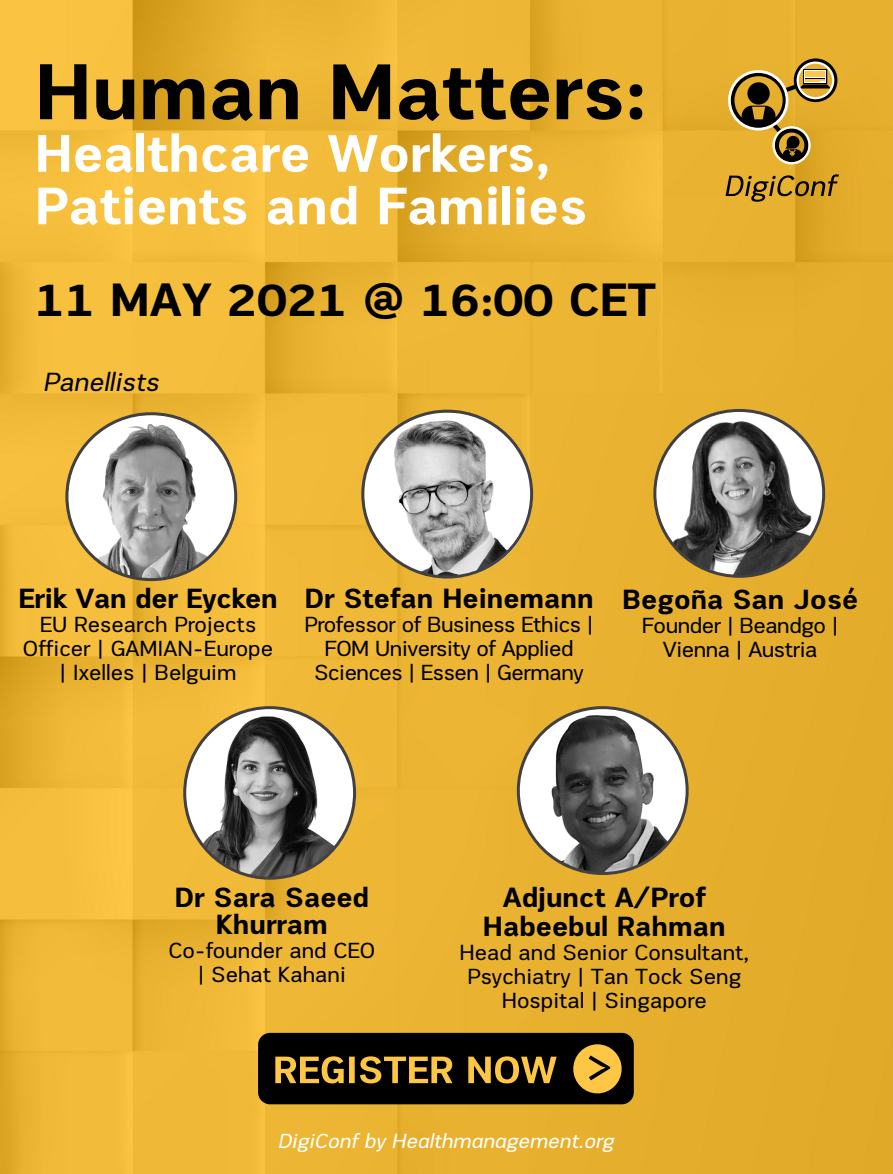
<style>
.page{position:relative;width:893px;height:1174px;background:#fff}
.page>*{position:absolute;margin:0;border:0;box-sizing:border-box;transform-origin:0 0}
.t1{font:700 81px "PRC Fidelity";color:#000}
.t2{font:700 54px/52.5px "PRC Fidelity";color:#fff}
.t3{font:700 48px "PRC Fidelity";color:#000}
.t4{font:700 28.5px/27px "PRC Fidelity";color:#000;text-align:center}
.t5{font:italic 27px "PRC Fidelity";color:#000}
.t6{font:22.5px/24px "PRC Fidelity";color:#000;text-align:center}
.t7{font:22.5px/24px "PRC Fidelity";letter-spacing:-.02em;color:#000;text-align:center}
.t8{font:italic 21px "PRC Fidelity";color:#fff}
</style>
<div class="page">
<img style="left:0;top:0;width:893px;height:1174px">
<svg style="left:730px;top:58px;width:107px;height:104px;background:#b0892e"></svg>
<div style="left:728px;top:70px;width:60px;height:61px;border:3px solid #fff;border-radius:50%"></div>
<div style="left:772px;top:126px;width:39px;height:38px;border:2px solid #fff;border-radius:50%"></div>
<div style="left:797px;top:61px;width:37px;height:38px;border:2px solid #fff;border-radius:50%"></div>
<img style="left:655px;top:414px;width:169px;height:162px">
<img style="left:185px;top:707px;width:170px;height:171px;border-radius:85px">
<img style="left:518px;top:707px;width:169px;height:166px">
<svg style="left:64px;top:411px;width:175px;height:171px"></svg>
<img style="left:364px;top:413px;width:167px;height:164px">
<div style="left:258px;top:1032px;width:376px;height:72px;background:#000;border-radius:12px"></div>
<div style="left:573px;top:1044px;width:49px;height:49px;background:#fdc745;border-radius:50%"></div>
<svg style="left:589px;top:1055px;width:21px;height:25px"></svg>
<svg style="left:275px;top:1056px;width:282px;height:27px"></svg>
<svg style="left:725px;top:174px;width:114px;height:28px;background:#ae8420"></svg>
<h1 class="t1" style="left:35px;top:44px;width:614px">Human Matters:</h1>
<h2 class="t2" style="left:35px;top:126px;width:554px">Healthcare Workers,<br>Patients and Families</h2>
<h3 class="t3" style="left:35px;top:272px;width:623px">11 MAY 2021 @ 16:00 CET</h3>
<p class="t5" style="left:43px;top:367px;width:123px">Panellists</p>
<p class="t4" style="left:18px;top:584px;width:261px">Erik Van der Eycken</p>
<p class="t6" style="left:23px;top:612px;width:252px">EU Research Projects<br>Officer | GAMIAN-Europe | Ixelles | Belguim</p>
<p class="t4" style="left:304px;top:584px;width:291px">Dr Stefan Heinemann</p>
<p class="t7" style="left:304px;top:612px;width:291px">Professor of Business Ethics |<br>FOM University of Applied<br>Sciences | Essen | Germany</p>
<p class="t4" style="left:622px;top:585px;width:237px">Begoña San José</p>
<p class="t7" style="left:642px;top:613px;width:198px">Founder | Beandgo |<br>Vienna | Austria</p>
<p class="t4" style="left:175px;top:884px;width:196px">Dr Sara Saeed<br>Khurram</p>
<p class="t6" style="left:168px;top:938px;width:209px">Co-founder and CEO | Sehat Kahani</p>
<p class="t4" style="left:483px;top:883px;width:244px;line-height:28.5px">Adjunct A/Prof<br>Habeebul Rahman</p>
<p class="t6" style="left:459px;top:940px;width:291px">Head and Senior Consultant,<br>Psychiatry | Tan Tock Seng<br>Hospital | Singapore</p>
<p class="t8" style="left:278px;top:1129px;width:338px">DigiConf by Healthmanagement.org</p>
</div>
